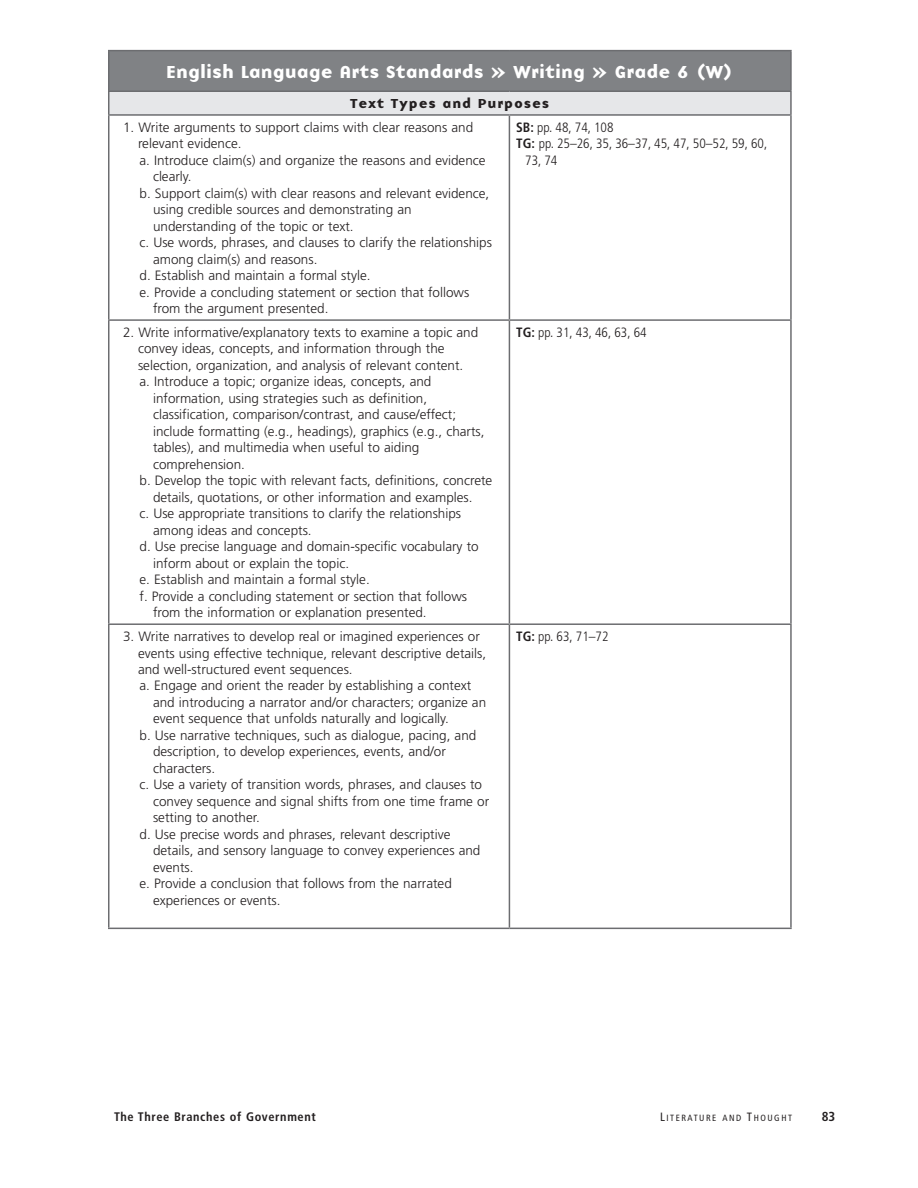
<style>
.page{position:relative;width:918px;height:1188px;background:#fff}
.page>*{position:absolute;margin:0;border:0;box-sizing:border-box;transform-origin:0 0}
.t1{font:18px "Base Nine B";color:#fff}
.t2{font:300 13.5px/16.5px "Frutiger";color:#231f20}
.t3{font:300 condensed 13.5px "Frutiger";color:#231f20}
.t4{font:13.5px "Base Nine B";letter-spacing:.06em;color:#231f20}
.t5{font:700 condensed 13.05px "Frutiger";color:#231f20}
.t6{font:700 condensed 12.3px "Frutiger";letter-spacing:.05em;color:#231f20}
.t7{font:condensed 9px "Frutiger";letter-spacing:.165em;color:#231f20}
.s1{font-weight:700}
.s2{font-size:12px}
</style>
<div class="page">
<div style="left:109px;top:51px;width:682px;height:40px;background:#808285"></div>
<div style="left:109px;top:91px;width:682px;height:24px;background:#e6e7e9"></div>
<hr style="left:108px;top:116px;width:2px;height:203px;background:#6c6d70">
<hr style="left:509px;top:116px;width:1px;height:203px;background:#6c6d70">
<hr style="left:790px;top:116px;width:2px;height:203px;background:#6c6d70">
<hr style="left:108px;top:319px;width:401px;height:2px;background:#6c6d70">
<hr style="left:108px;top:321px;width:2px;height:302px;background:#6c6d70">
<hr style="left:509px;top:319px;width:283px;height:2px;background:#6c6d70">
<hr style="left:509px;top:321px;width:1px;height:302px;background:#6c6d70">
<hr style="left:790px;top:321px;width:2px;height:302px;background:#6c6d70">
<hr style="left:108px;top:623px;width:401px;height:2px;background:#6c6d70">
<hr style="left:108px;top:625px;width:2px;height:303px;background:#6c6d70">
<hr style="left:509px;top:623px;width:283px;height:2px;background:#6c6d70">
<hr style="left:509px;top:625px;width:1px;height:303px;background:#6c6d70">
<hr style="left:790px;top:625px;width:2px;height:303px;background:#6c6d70">
<hr style="left:108px;top:50px;width:401px;height:1px;background:#6c6d70">
<hr style="left:108px;top:51px;width:2px;height:39px;background:#6c6d70">
<hr style="left:509px;top:50px;width:283px;height:1px;background:#6c6d70">
<hr style="left:790px;top:51px;width:2px;height:39px;background:#6c6d70">
<hr style="left:108px;top:90px;width:401px;height:2px;background:#6c6d70">
<hr style="left:108px;top:92px;width:2px;height:22px;background:#6c6d70">
<hr style="left:509px;top:90px;width:283px;height:2px;background:#6c6d70">
<hr style="left:790px;top:92px;width:2px;height:22px;background:#6c6d70">
<hr style="left:108px;top:114px;width:401px;height:2px;background:#6c6d70">
<hr style="left:108px;top:928px;width:401px;height:1px;background:#6c6d70">
<hr style="left:509px;top:928px;width:283px;height:1px;background:#6c6d70">
<hr style="left:509px;top:114px;width:283px;height:2px;background:#6c6d70">
<h1 class="t1" style="left:166px;top:57px;width:569px">English Language Arts Standards » Writing » Grade 6 (W)</h1>
<p class="t4" style="left:350px;top:93px;width:201px">Text Types and Purposes</p>
<p class="t2" style="left:123px;top:119px;width:352px">1. Write arguments to support claims with clear reasons and</p>
<p class="t2" style="left:138px;top:136px;width:105px">relevant evidence.</p>
<p class="t2" style="left:140px;top:152px;width:348px">a. Introduce claim(s) and organize the reasons and evidence</p>
<p class="t2" style="left:153px;top:169px;width:40px">clearly.</p>
<p class="t2" style="left:140px;top:185px;width:351px">b. Support claim(s) with clear reasons and relevant evidence,</p>
<p class="t2" style="left:153px;top:202px;width:260px">using credible sources and demonstrating an</p>
<p class="t2" style="left:153px;top:218px;width:202px">understanding of the topic or text.</p>
<p class="t2" style="left:140px;top:235px;width:354px">c. Use words, phrases, and clauses to clarify the relationships</p>
<p class="t2" style="left:153px;top:251px;width:166px">among claim(s) and reasons.</p>
<p class="t2" style="left:140px;top:268px;width:233px">d. Establish and maintain a formal style.</p>
<p class="t2" style="left:140px;top:284px;width:331px">e. Provide a concluding statement or section that follows</p>
<p class="t2" style="left:153px;top:301px;width:177px">from the argument presented.</p>
<p class="t3" style="left:516px;top:119px;width:99px"><span class="s1">SB:</span> pp. 48, 74, 108</p>
<p class="t3" style="left:516px;top:136px;width:253px"><span class="s1">TG:</span> pp. 25–26, 35, 36–37, 45, 47, 50–52, 59, 60,</p>
<p class="t3" style="left:525px;top:152px;width:34px">73, 74</p>
<p class="t2" style="left:123px;top:324px;width:357px">2. Write informative/explanatory texts to examine a topic and</p>
<p class="t2" style="left:138px;top:341px;width:308px">convey ideas, concepts, and information through the</p>
<p class="t2" style="left:138px;top:357px;width:327px">selection, organization, and analysis of relevant content.</p>
<p class="t2" style="left:140px;top:374px;width:293px">a. Introduce a topic; organize ideas, concepts, and</p>
<p class="t2" style="left:153px;top:390px;width:276px">information, using strategies such as definition,</p>
<p class="t2" style="left:153px;top:407px;width:305px">classification, comparison/contrast, and cause/effect;</p>
<p class="t2" style="left:153px;top:423px;width:333px">include formatting (e.g., headings), graphics (e.g., charts,</p>
<p class="t2" style="left:153px;top:440px;width:268px">tables), and multimedia when useful to aiding</p>
<p class="t2" style="left:153px;top:456px;width:94px">comprehension.</p>
<p class="t2" style="left:140px;top:473px;width:354px">b. Develop the topic with relevant facts, definitions, concrete</p>
<p class="t2" style="left:153px;top:489px;width:321px">details, quotations, or other information and examples.</p>
<p class="t2" style="left:140px;top:506px;width:323px">c. Use appropriate transitions to clarify the relationships</p>
<p class="t2" style="left:153px;top:522px;width:160px">among ideas and concepts.</p>
<p class="t2" style="left:140px;top:539px;width:341px">d. Use precise language and domain-specific vocabulary to</p>
<p class="t2" style="left:153px;top:555px;width:198px">inform about or explain the topic.</p>
<p class="t2" style="left:140px;top:572px;width:232px">e. Establish and maintain a formal style.</p>
<p class="t2" style="left:140px;top:588px;width:329px">f. Provide a concluding statement or section that follows</p>
<p class="t2" style="left:153px;top:605px;width:275px">from the information or explanation presented.</p>
<p class="t2" style="left:138px;top:628px;width:350px;text-indent:-15px">3. Write narratives to develop real or imagined experiences or events using effective technique, relevant descriptive details, and well-structured event sequences.<br>a. Engage and orient the reader by establishing a context</p>
<p class="t2" style="left:153px;top:694px;width:335px">and introducing a narrator and/or characters; organize an</p>
<p class="t2" style="left:153px;top:711px;width:297px">event sequence that unfolds naturally and logically.</p>
<p class="t2" style="left:140px;top:727px;width:338px">b. Use narrative techniques, such as dialogue, pacing, and</p>
<p class="t2" style="left:153px;top:744px;width:294px">description, to develop experiences, events, and/or</p>
<p class="t2" style="left:153px;top:760px;width:64px">characters.</p>
<p class="t2" style="left:140px;top:777px;width:344px">c. Use a variety of transition words, phrases, and clauses to</p>
<p class="t2" style="left:153px;top:793px;width:338px">convey sequence and signal shifts from one time frame or</p>
<p class="t2" style="left:153px;top:810px;width:108px">setting to another.</p>
<p class="t2" style="left:140px;top:826px;width:312px">d. Use precise words and phrases, relevant descriptive</p>
<p class="t2" style="left:153px;top:843px;width:329px">details, and sensory language to convey experiences and</p>
<p class="t2" style="left:153px;top:859px;width:42px">events.</p>
<p class="t2" style="left:140px;top:876px;width:314px">e. Provide a conclusion that follows from the narrated</p>
<p class="t2" style="left:153px;top:892px;width:129px">experiences or events.</p>
<p class="t3" style="left:516px;top:325px;width:132px"><span class="s1">TG:</span> pp. 31, 43, 46, 63, 64</p>
<p class="t3" style="left:516px;top:629px;width:94px"><span class="s1">TG:</span> pp. 63, 71–72</p>
<p class="t6" style="left:114px;top:1109px;width:203px">The Three Branches of Government</p>
<p class="t7" style="left:660px;top:1113px;width:133px"><span class="s2">L</span>ITERATURE AND <span class="s2">T</span>HOUGHT</p>
<p class="t5" style="left:822px;top:1109px;width:15px">83</p>
</div>
